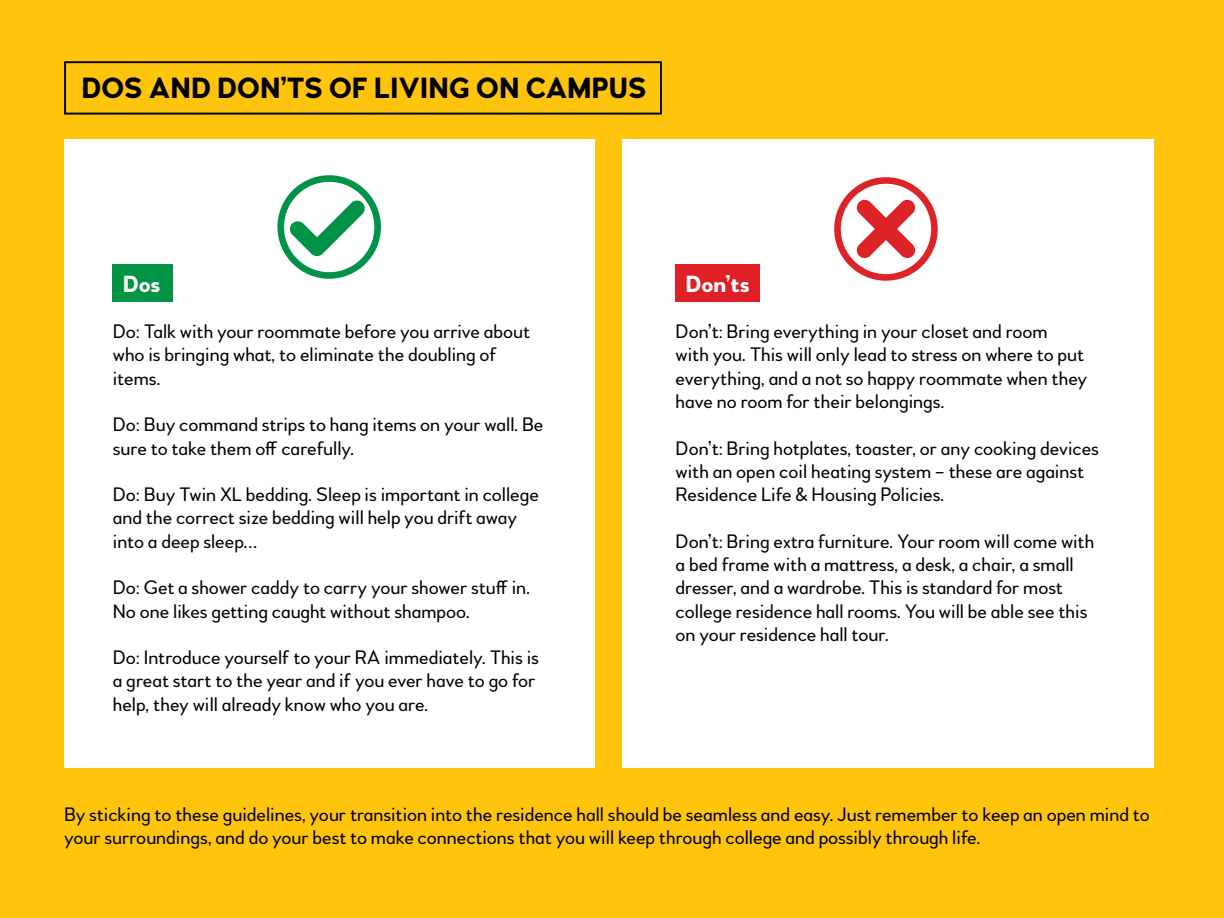
<style>
.page{position:relative;width:1224px;height:918px;background:#fff}
.page>*{position:absolute;margin:0;border:0;box-sizing:border-box;transform-origin:0 0}
.t1{font:700 29.2px "Woodford Bourne";color:#000}
.t2{font:700 23.2px "Woodford Bourne";color:#fff}
.t3{font:19.4px/23.2px "Woodford Bourne";color:#000}
</style>
<div class="page">
<div style="left:0;top:0;width:1223px;height:918px;background:#ffc40c"></div>
<div style="left:64px;top:139px;width:531px;height:629px;background:#fff"></div>
<div style="left:622px;top:139px;width:532px;height:629px;background:#fff"></div>
<div style="left:64px;top:61px;width:598px;height:54px;border:2px solid #000"></div>
<div style="left:676px;top:265px;width:84px;height:37px;background:#df2027"></div>
<div style="left:113px;top:265px;width:60px;height:37px;background:#009444"></div>
<svg style="left:277px;top:175px;width:104px;height:104px"></svg>
<svg style="left:834px;top:177px;width:104px;height:104px"></svg>
<h1 class="t1" style="left:82px;top:70px;width:567px">DOS AND DON’TS OF LIVING ON CAMPUS</h1>
<p class="t2" style="left:123px;top:270px;width:39px">Dos</p>
<p class="t3" style="left:113px;top:320px;width:419px">Do: Talk with your roommate before you arrive about who is bringing what, to eliminate the doubling of items.</p>
<p class="t3" style="left:113px;top:413px;width:432px">Do: Buy command strips to hang items on your wall. Be sure to take them off carefully.</p>
<p class="t3" style="left:113px;top:483px;width:428px">Do: Buy Twin XL bedding. Sleep is important in college and the correct size bedding will help you drift away into a deep sleep…</p>
<p class="t3" style="left:113px;top:576px;width:419px">Do: Get a shower caddy to carry your shower stuff in.<br>No one likes getting caught without shampoo.</p>
<p class="t3" style="left:113px;top:646px;width:428px">Do: Introduce yourself to your RA immediately. This is a great start to the year and if you ever have to go for help, they will already know who you are.</p>
<p class="t2" style="left:686px;top:270px;width:66px">Don’ts</p>
<p class="t3" style="left:676px;top:320px;width:413px">Don’t: Bring everything in your closet and room<br>with you. This will only lead to stress on where to put everything, and a not so happy roommate when they have no room for their belongings.</p>
<p class="t3" style="left:676px;top:437px;width:425px">Don’t: Bring hotplates, toaster, or any cooking devices with an open coil heating system – these are against<br>Residence Life &amp; Housing Policies.</p>
<p class="t3" style="left:676px;top:530px;width:420px">Don’t: Bring extra furniture. Your room will come with a bed frame with a mattress, a desk, a chair, a small dresser, and a wardrobe. This is standard for most college residence hall rooms. You will be able see this on your residence hall tour.</p>
<p class="t3" style="left:64px;top:803px;width:1087px">By sticking to these guidelines, your transition into the residence hall should be seamless and easy. Just remember to keep an open mind to your surroundings, and do your best to make connections that you will keep through college and possibly through life.</p>
</div>
